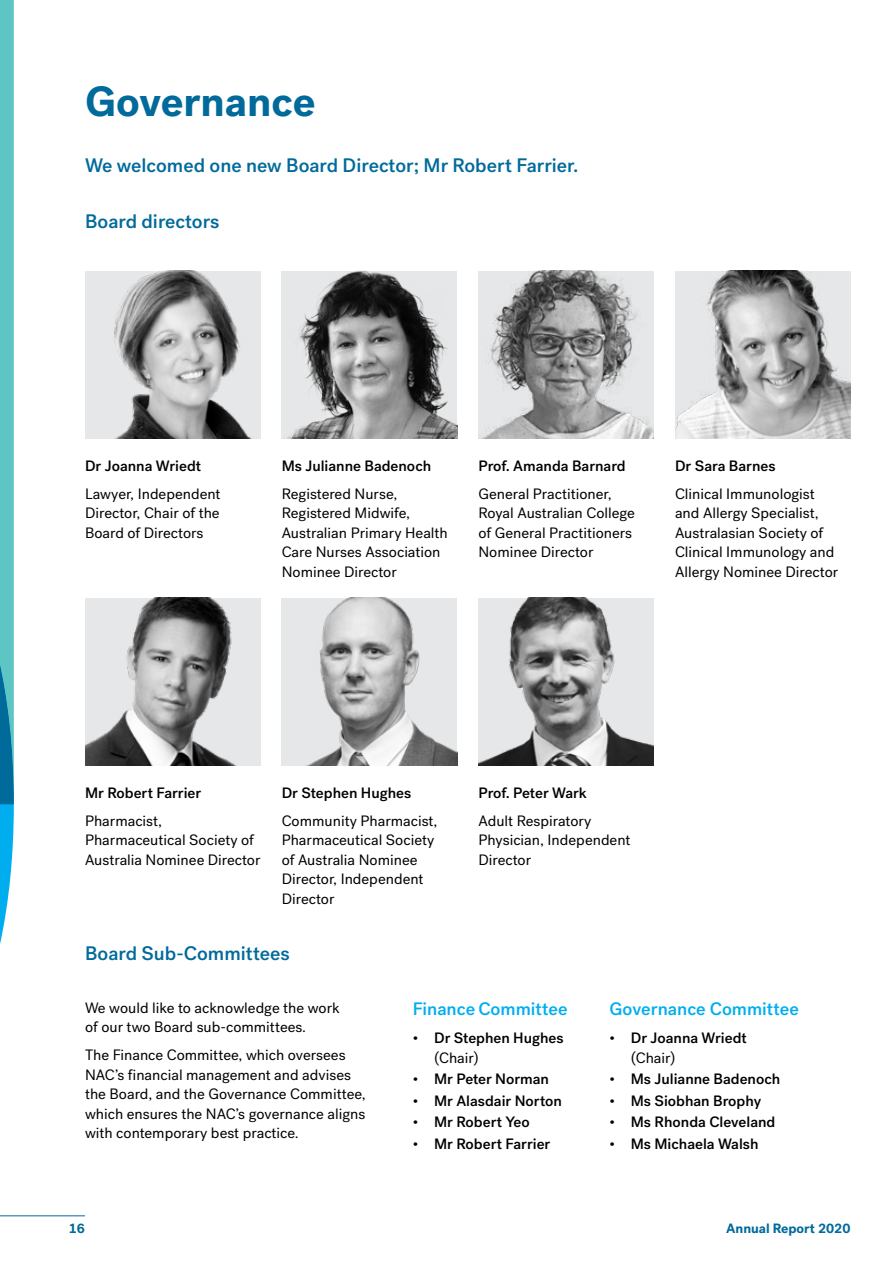
<style>
.page{position:relative;width:893px;height:1263px;background:#fff}
.page>*{position:absolute;margin:0;border:0;box-sizing:border-box;transform-origin:0 0}
.t1{font:700 42px "Post Grotesk";color:#006a9b}
.t2{font:500 19.5px "Post Grotesk";color:#006a9b}
.t3{font:500 18px "Post Grotesk";color:#00aeef}
.t4{font:15px/19.5px "Post Grotesk";color:#000}
.t5{font:500 15px/19.5px "Post Grotesk";color:#000}
.t6{font:700 13.5px "Post Grotesk";color:#006a9b}
.s1{font-weight:400}
</style>
<div class="page">
<img style="left:85px;top:271px;width:175px;height:168px">
<img style="left:85px;top:598px;width:175px;height:168px">
<img style="left:282px;top:271px;width:175px;height:168px">
<img style="left:282px;top:598px;width:175px;height:168px">
<img style="left:478px;top:271px;width:176px;height:168px">
<img style="left:478px;top:598px;width:176px;height:168px">
<img style="left:675px;top:271px;width:175px;height:168px">
<svg style="left:0;top:0;width:14px;height:1217px"></svg>
<hr style="left:0;top:1215px;width:85px;height:1px;background:#006a9b">
<h1 class="t1" style="left:85px;top:75px;width:232px">Governance</h1>
<h2 class="t2" style="left:85px;top:154px;width:495px">We welcomed one new Board Director; Mr Robert Farrier.</h2>
<h2 class="t2" style="left:85px;top:210px;width:136px">Board directors</h2>
<p class="t5" style="left:85px;top:456px;width:118px">Dr Joanna Wriedt</p>
<p class="t4" style="left:85px;top:484px;width:137px;text-align:justify">Lawyer, Independent Director, Chair of the Board of Directors</p>
<p class="t5" style="left:282px;top:456px;width:151px">Ms Julianne Badenoch</p>
<p class="t4" style="left:282px;top:484px;width:168px">Registered Nurse,<br>Registered Midwife,<br>Australian Primary Health<br>Care Nurses Association<br>Nominee Director</p>
<p class="t5" style="left:478px;top:456px;width:149px">Prof. Amanda Barnard</p>
<p class="t4" style="left:478px;top:484px;width:158px">General Practitioner,<br>Royal Australian College of General Practitioners<br>Nominee Director</p>
<p class="t5" style="left:675px;top:456px;width:102px">Dr Sara Barnes</p>
<p class="t4" style="left:675px;top:484px;width:165px">Clinical Immunologist and Allergy Specialist,<br>Australasian Society of<br>Clinical Immunology and<br>Allergy Nominee Director</p>
<p class="t5" style="left:85px;top:783px;width:118px">Mr Robert Farrier</p>
<p class="t4" style="left:85px;top:811px;width:177px">Pharmacist,<br>Pharmaceutical Society of<br>Australia Nominee Director</p>
<p class="t5" style="left:282px;top:783px;width:131px">Dr Stephen Hughes</p>
<p class="t4" style="left:282px;top:811px;width:157px">Community Pharmacist,<br>Pharmaceutical Society of Australia Nominee<br>Director, Independent<br>Director</p>
<h2 class="t2" style="left:85px;top:941px;width:206px">Board Sub-Committees</h2>
<p class="t5" style="left:478px;top:783px;width:110px">Prof. Peter Wark</p>
<p class="t4" style="left:478px;top:811px;width:153px">Adult Respiratory<br>Physician, Independent<br>Director</p>
<p class="t4" style="left:85px;top:998px;width:256px">We would like to acknowledge the work of our two Board sub-committees.</p>
<p class="t4" style="left:85px;top:1045px;width:282px">The Finance Committee, which oversees NAC’s financial management and advises the Board, and the Governance Committee, which ensures the NAC’s governance aligns with contemporary best practice.</p>
<p class="t3" style="left:413px;top:998px;width:156px">Finance Committee</p>
<p class="t5" style="left:434px;top:1028px;width:131px;text-indent:-21px"><span class="s1">•</span> Dr Stephen Hughes <span class="s1">(Chair)</span></p>
<p class="t5" style="left:413px;top:1069px;width:138px"><span class="s1">•</span> Mr Peter Norman</p>
<p class="t5" style="left:413px;top:1091px;width:151px"><span class="s1">•</span> Mr Alasdair Norton</p>
<p class="t5" style="left:413px;top:1112px;width:118px"><span class="s1">•</span> Mr Robert Yeo</p>
<p class="t5" style="left:413px;top:1134px;width:139px"><span class="s1">•</span> Mr Robert Farrier</p>
<p class="t3" style="left:609px;top:998px;width:191px">Governance Committee</p>
<p class="t5" style="left:631px;top:1028px;width:118px;text-indent:-21px"><span class="s1">•</span> Dr Joanna Wriedt <span class="s1">(Chair)</span></p>
<p class="t5" style="left:609px;top:1069px;width:172px"><span class="s1">•</span> Ms Julianne Badenoch</p>
<p class="t5" style="left:609px;top:1091px;width:153px"><span class="s1">•</span> Ms Siobhan Brophy</p>
<p class="t5" style="left:609px;top:1112px;width:167px"><span class="s1">•</span> Ms Rhonda Cleveland</p>
<p class="t5" style="left:609px;top:1134px;width:151px"><span class="s1">•</span> Ms Michaela Walsh</p>
<p class="t6" style="left:69px;top:1220px;width:18px">16</p>
<p class="t6" style="left:726px;top:1220px;width:126px">Annual Report 2020</p>
</div>
